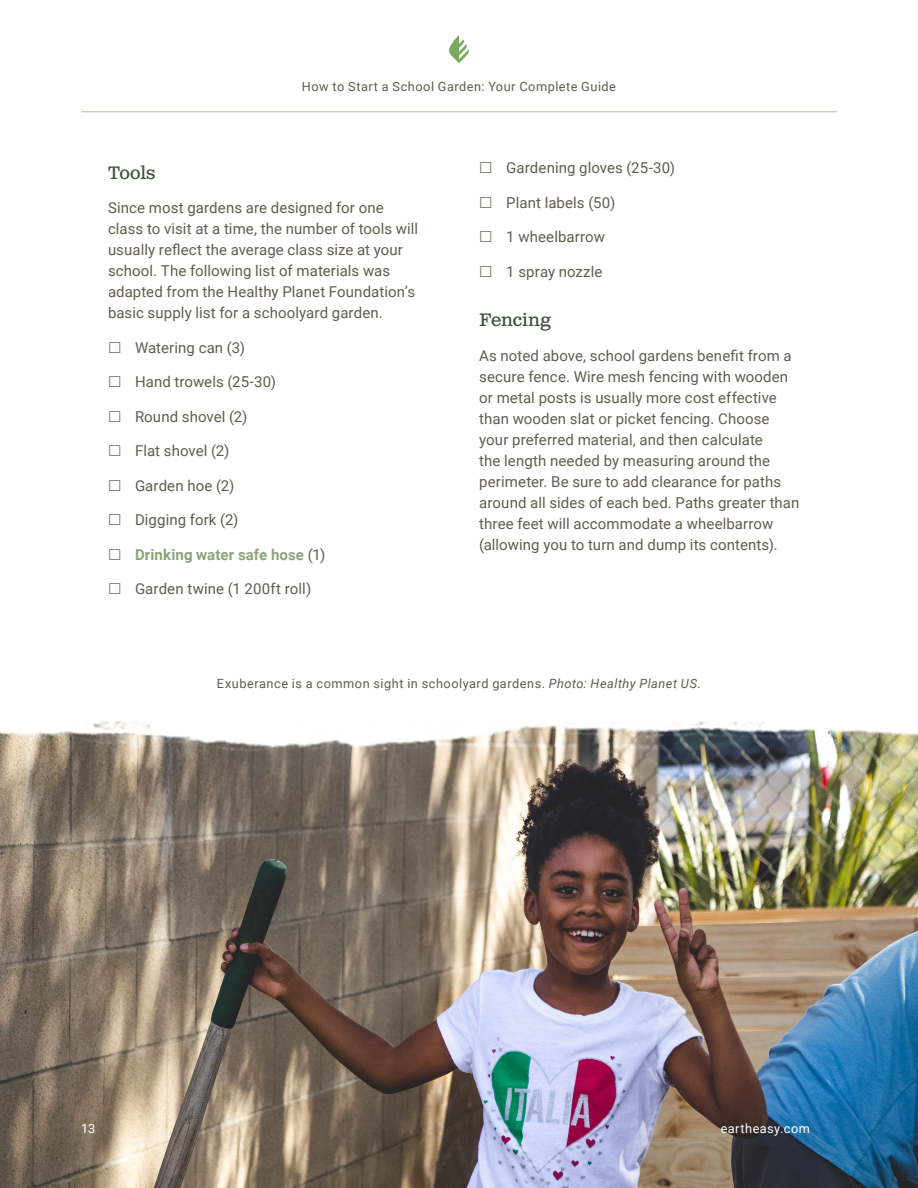
<style>
.page{position:relative;width:918px;height:1188px;background:#fff}
.page>*{position:absolute;margin:0;border:0;box-sizing:border-box;transform-origin:0 0}
.t1{font:18px "Clarendon Text Pro";letter-spacing:-.01em;color:#405440}
.t2{font:15px/21px "Roboto";letter-spacing:.005em;color:#5f5d51}
.t3{font:700 15px "Roboto";letter-spacing:.01em;color:#8aa479}
.t4{font:12.75px "Roboto";letter-spacing:.04em;color:#5f5d51}
.t5{font:12.75px "Roboto";letter-spacing:.035em;color:#fff}
.s1{font-weight:400;color:#5f5d51}
.s2{font-style:italic}
</style>
<div class="page">
<hr style="left:81px;top:111px;width:756px;height:1px;background:#b9c8af">
<svg style="left:449px;top:35px;width:20px;height:28px"></svg>
<img style="left:0;top:721px;width:918px;height:467px">
<p class="t4" style="left:302px;top:77px;width:316px">How to Start a School Garden: Your Complete Guide</p>
<p class="t1" style="left:108px;top:161px;width:49px">Tools</p>
<p class="t2" style="left:108px;top:197px;width:312px">Since most gardens are designed for one class to visit at a time, the number of tools will usually reflect the average class size at your school. The following list of materials was adapted from the Healthy Planet Foundation’s basic supply list for a schoolyard garden.</p>
<p class="t2" style="left:135px;top:336px;width:111px">Watering can (3)</p>
<p class="t2" style="left:135px;top:371px;width:143px">Hand trowels (25-30)</p>
<p class="t2" style="left:135px;top:405px;width:114px">Round shovel (2)</p>
<p class="t2" style="left:135px;top:440px;width:96px">Flat shovel (2)</p>
<p class="t2" style="left:135px;top:474px;width:101px">Garden hoe (2)</p>
<p class="t2" style="left:135px;top:509px;width:105px">Digging fork (2)</p>
<p class="t3" style="left:135px;top:544px;width:192px">Drinking water safe hose <span class="s1">(1)</span></p>
<p class="t2" style="left:135px;top:578px;width:178px">Garden twine (1 200ft roll)</p>
<p class="t2" style="left:506px;top:157px;width:170px">Gardening gloves (25-30)</p>
<p class="t2" style="left:506px;top:191px;width:110px">Plant labels (50)</p>
<p class="t2" style="left:506px;top:226px;width:100px">1 wheelbarrow</p>
<p class="t2" style="left:506px;top:260px;width:98px">1 spray nozzle</p>
<p class="t1" style="left:479px;top:309px;width:73px">Fencing</p>
<p class="t2" style="left:479px;top:344px;width:322px">As noted above, school gardens benefit from a secure fence. Wire mesh fencing with wooden or metal posts is usually more cost effective than wooden slat or picket fencing. Choose your preferred material, and then calculate<br>the length needed by measuring around the perimeter. Be sure to add clearance for paths around all sides of each bed. Paths greater than three feet will accommodate a wheelbarrow (allowing you to turn and dump its contents).</p>
<p class="t4" style="left:217px;top:674px;width:486px">Exuberance is a common sight in schoolyard gardens. <span class="s2">Photo: Healthy Planet US.</span></p>
<p class="t5" style="left:81px;top:1120px;width:16px">13</p>
<p class="t5" style="left:721px;top:1120px;width:91px">eartheasy.com</p>
</div>
